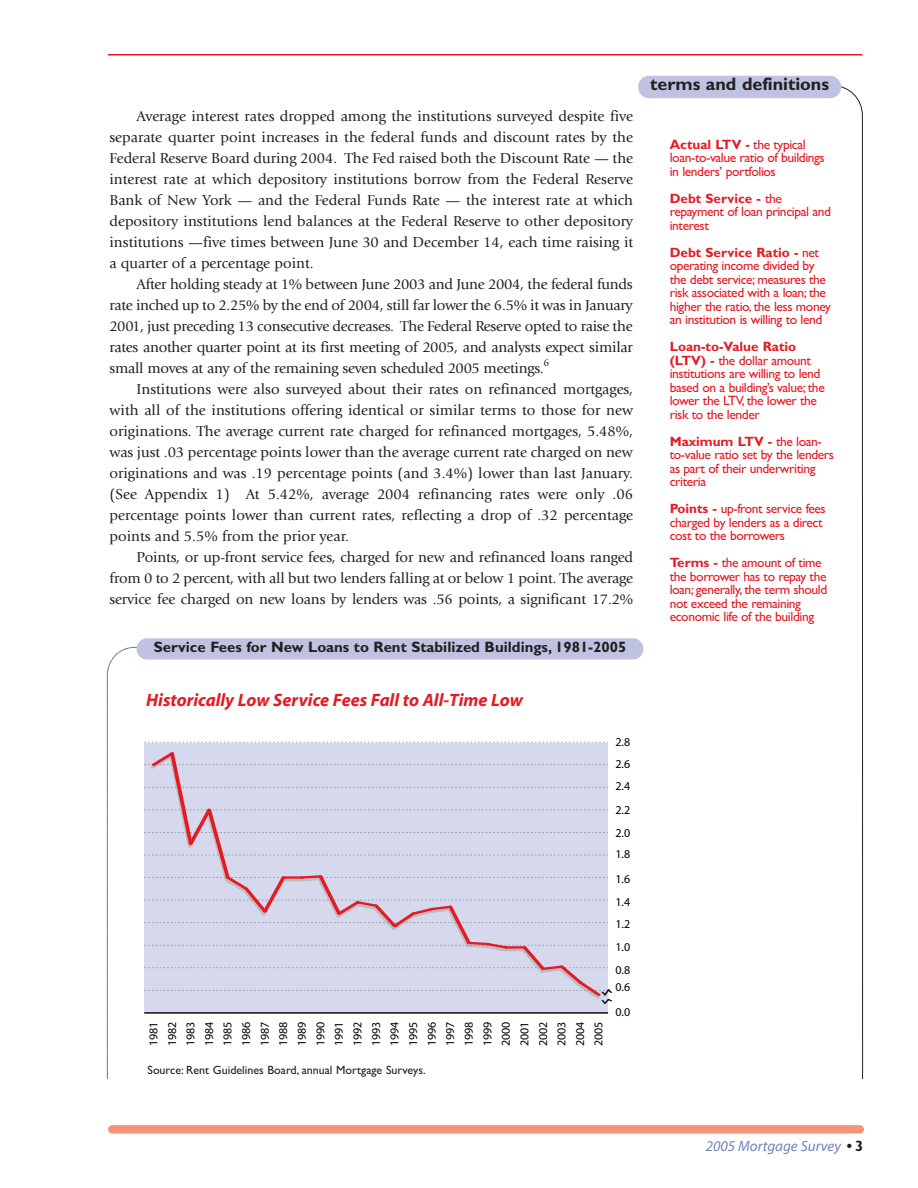
<style>
.page{position:relative;width:918px;height:1188px;background:#fff}
.page>*{position:absolute;margin:0;border:0;box-sizing:border-box;transform-origin:0 0}
.t1{font:italic 700 18px "Myriad";color:#e51a23}
.t2{font:700 18px "Gill Sans";color:#231f20}
.t3{font:15px/21px "Giovanni";letter-spacing:-.01em;color:#231f20;text-align:justify}
.t4{font:700 15px "Gill Sans";color:#231f20}
.t5{font:italic 15px "Myriad";color:#7481bf}
.t6{font:13.5px/13.5px "Gill Sans";letter-spacing:-.03em;color:#e51a23}
.t7{font:12px "Myriad";color:#000}
.t8{font:12px "Gill Sans";color:#231f20}
.t9{font:10.5px "Giovanni";color:#231f20}
.s1{font-weight:700}
.s2{font-family:"Gill Sans";font-weight:700;font-style:normal;color:#231f20}
</style>
<div class="page">
<div style="left:108px;top:1125px;width:756px;height:9px;background:#f19478;border-radius:4px"></div>
<hr style="left:108px;top:54px;width:754px;height:2px;background:#e51a23">
<div style="left:144px;top:744px;width:464px;height:268px;background:#d6d9ed"></div>
<hr style="left:144px;top:1012px;width:464px;height:2px;background:#231f20">
<svg style="left:307px;top:742px;width:301px;height:1px"></svg>
<svg style="left:307px;top:764px;width:306px;height:240px"></svg>
<svg style="left:107px;top:647px;width:200px;height:432px"></svg>
<div style="left:136px;top:638px;width:508px;height:22px;background:#bfc2e1;border-radius:11px"></div>
<svg style="left:663px;top:86px;width:200px;height:993px"></svg>
<div style="left:638px;top:76px;width:203px;height:22px;background:#bfc2e1;border-radius:11px"></div>
<p class="t3" style="left:110px;top:107px;width:525px;text-indent:27px">Average interest rates dropped among the institutions surveyed despite five separate quarter point increases in the federal funds and discount rates by the Federal Reserve Board during 2004. The Fed raised both the Discount Rate — the interest rate at which depository institutions borrow from the Federal Reserve Bank of New York — and the Federal Funds Rate — the interest rate at which depository institutions lend balances at the Federal Reserve to other depository institutions —five times between June 30 and December 14, each time raising it a quarter of a percentage point.</p>
<p class="t3" style="left:110px;top:275px;width:525px;text-indent:27px">After holding steady at 1% between June 2003 and June 2004, the federal funds rate inched up to 2.25% by the end of 2004, still far lower the 6.5% it was in January 2001, just preceding 13 consecutive decreases. The Federal Reserve opted to raise the rates another quarter point at its first meeting of 2005, and analysts expect similar small moves at any of the remaining seven scheduled 2005 meetings.</p>
<p class="t9" style="left:543px;top:358px;width:7px">6</p>
<p class="t3" style="left:110px;top:380px;width:525px;text-indent:27px">Institutions were also surveyed about their rates on refinanced mortgages, with all of the institutions offering identical or similar terms to those for new originations. The average current rate charged for refinanced mortgages, 5.48%, was just .03 percentage points lower than the average current rate charged on new originations and was .19 percentage points (and 3.4%) lower than last January. (See Appendix 1) At 5.42%, average 2004 refinancing rates were only .06 percentage points lower than current rates, reflecting a drop of .32 percentage points and 5.5% from the prior year.</p>
<p class="t3" style="left:110px;top:548px;width:525px;text-indent:27px">Points, or up-front service fees, charged for new and refinanced loans ranged from 0 to 2 percent, with all but two lenders falling at or below 1 point. The average service fee charged on new loans by lenders was .56 points, a significant 17.2%</p>
<p class="t4" style="left:154px;top:641px;width:474px">Service Fees for New Loans to Rent Stabilized Buildings, 1981-2005</p>
<p class="t1" style="left:146px;top:694px;width:378px">Historically Low Service Fees Fall to All-Time Low</p>
<p class="t7" style="left:615px;top:738px;width:16px">2.8</p>
<p class="t7" style="left:615px;top:759px;width:16px">2.6</p>
<p class="t7" style="left:615px;top:782px;width:16px">2.4</p>
<p class="t7" style="left:615px;top:806px;width:16px">2.2</p>
<p class="t7" style="left:615px;top:828px;width:16px">2.0</p>
<p class="t7" style="left:622px;top:850px;width:10px">.8</p>
<p class="t7" style="left:622px;top:875px;width:10px">.6</p>
<p class="t7" style="left:622px;top:897px;width:10px">.4</p>
<p class="t7" style="left:622px;top:920px;width:10px">.2</p>
<p class="t7" style="left:622px;top:942px;width:10px">.0</p>
<p class="t7" style="left:615px;top:965px;width:16px">0.8</p>
<p class="t7" style="left:615px;top:983px;width:16px">0.6</p>
<p class="t7" style="left:615px;top:1007px;width:16px">0.0</p>
<p class="t7" style="left:149px;top:1046px;width:26px;rotate:-90deg">1981</p>
<p class="t7" style="left:167px;top:1046px;width:26px;rotate:-90deg">1982</p>
<p class="t7" style="left:186px;top:1046px;width:26px;rotate:-90deg">1983</p>
<p class="t7" style="left:205px;top:1046px;width:26px;rotate:-90deg">1984</p>
<p class="t7" style="left:223px;top:1046px;width:26px;rotate:-90deg">1985</p>
<p class="t7" style="left:242px;top:1046px;width:26px;rotate:-90deg">1986</p>
<p class="t7" style="left:260px;top:1046px;width:26px;rotate:-90deg">1987</p>
<p class="t7" style="left:279px;top:1046px;width:26px;rotate:-90deg">1988</p>
<p class="t7" style="left:297px;top:1046px;width:26px;rotate:-90deg">1989</p>
<p class="t7" style="left:316px;top:1046px;width:26px;rotate:-90deg">1990</p>
<p class="t7" style="left:334px;top:1046px;width:26px;rotate:-90deg">1991</p>
<p class="t7" style="left:353px;top:1046px;width:26px;rotate:-90deg">1992</p>
<p class="t7" style="left:372px;top:1046px;width:26px;rotate:-90deg">1993</p>
<p class="t7" style="left:390px;top:1046px;width:26px;rotate:-90deg">1994</p>
<p class="t7" style="left:409px;top:1046px;width:26px;rotate:-90deg">1995</p>
<p class="t7" style="left:427px;top:1046px;width:26px;rotate:-90deg">1996</p>
<p class="t7" style="left:446px;top:1046px;width:26px;rotate:-90deg">1997</p>
<p class="t7" style="left:464px;top:1046px;width:26px;rotate:-90deg">1998</p>
<p class="t7" style="left:483px;top:1046px;width:26px;rotate:-90deg">1999</p>
<p class="t7" style="left:501px;top:1046px;width:26px;rotate:-90deg">2000</p>
<p class="t7" style="left:520px;top:1046px;width:26px;rotate:-90deg">2001</p>
<p class="t7" style="left:538px;top:1046px;width:26px;rotate:-90deg">2002</p>
<p class="t7" style="left:557px;top:1046px;width:26px;rotate:-90deg">2003</p>
<p class="t7" style="left:576px;top:1046px;width:26px;rotate:-90deg">2004</p>
<p class="t7" style="left:594px;top:1046px;width:26px;rotate:-90deg">2005</p>
<p class="t8" style="left:148px;top:1063px;width:280px">Source: Rent Guidelines Board, annual Mortgage Surveys.</p>
<p class="t2" style="left:650px;top:78px;width:180px">terms and definitions</p>
<p class="t6" style="left:670px;top:138px;width:157px"><span class="s1">Actual LTV -</span> the typical loan-to-value ratio of buildings in lenders’ portfolios</p>
<p class="t6" style="left:670px;top:192px;width:163px"><span class="s1">Debt Service -</span> the repayment of loan principal and interest</p>
<p class="t6" style="left:670px;top:246px;width:163px"><span class="s1">Debt Service Ratio -</span> net operating income divided by the debt service; measures the risk associated with a loan; the higher the ratio, the less money an institution is willing to lend</p>
<p class="t6" style="left:670px;top:340px;width:157px"><span class="s1">Loan-to-Value Ratio (LTV) -</span> the dollar amount institutions are willing to lend based on a building’s value; the lower the LTV, the lower the risk to the lender</p>
<p class="t6" style="left:670px;top:435px;width:166px"><span class="s1">Maximum LTV -</span> the loan&shy;to-value ratio set by the lenders as part of their underwriting criteria</p>
<p class="t6" style="left:670px;top:502px;width:158px"><span class="s1">Points -</span> up-front service fees charged by lenders as a direct cost to the borrowers</p>
<p class="t6" style="left:670px;top:556px;width:159px"><span class="s1">Terms -</span> the amount of time the borrower has to repay the loan; generally, the term should not exceed the remaining economic life of the building</p>
<p class="t5" style="left:706px;top:1141px;width:159px">2005 Mortgage Survey <span class="s2">• 3</span></p>
</div>
